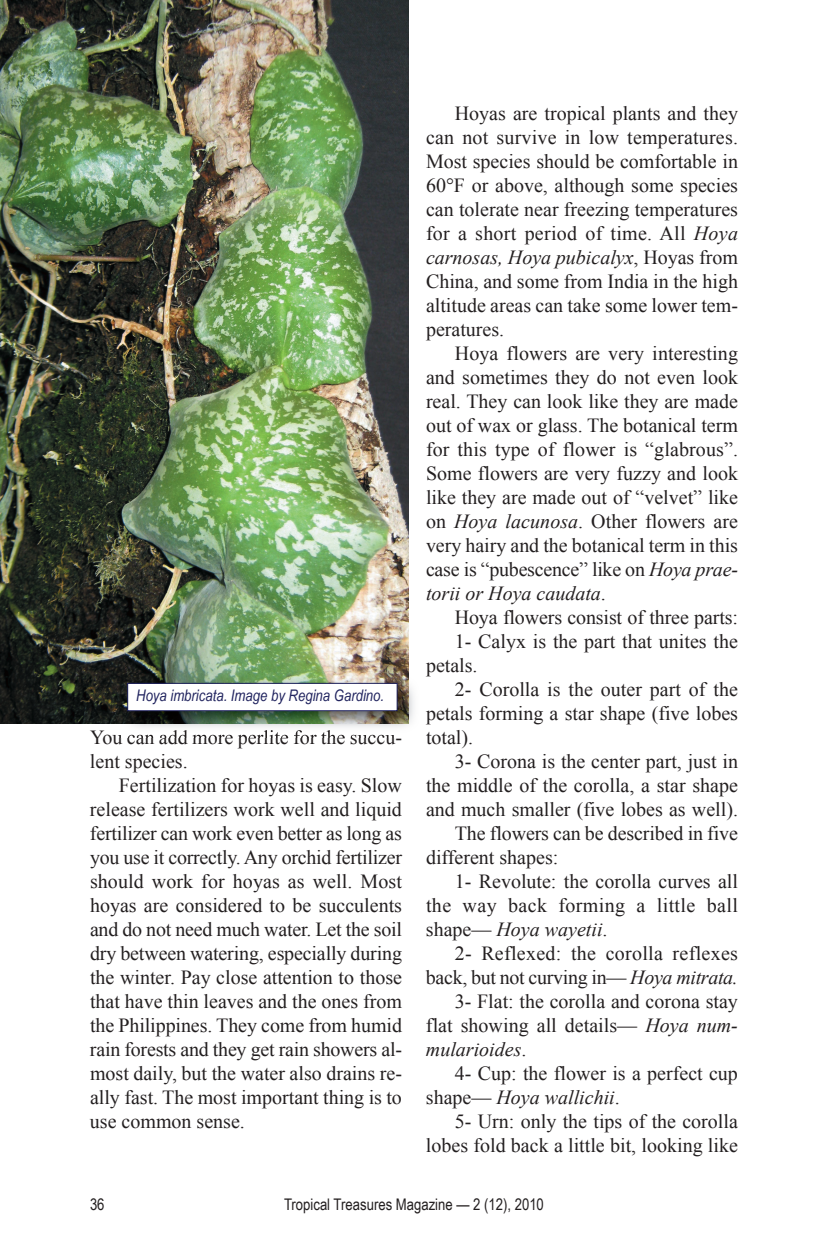
<style>
.page{position:relative;width:828px;height:1260px;background:#fff}
.page>*{position:absolute;margin:0;border:0;box-sizing:border-box;transform-origin:0 0}
.t1{font:20px/24px "Times New Roman";color:#231f20;text-align:justify}
.t2{font:italic 20px "Times New Roman";color:#231f20}
.t3{font:20px "Times New Roman";letter-spacing:.02em;color:#231f20}
.t4{font:16px "Arial Narrow";color:#231f20}
.t5{font:italic 16px "Arial Narrow";color:#21245f}
.s1{font-style:italic}
.s2{font-style:normal}
</style>
<div class="page">
<img style="left:0;top:0;width:409px;height:674px">
<img style="left:0;top:674px;width:118px;height:50px">
<img style="left:118px;top:674px;width:296px;height:64px">
<img style="left:118px;top:731px;width:37px;height:7px">
<div style="left:128px;top:684px;width:269px;height:26px;background:#fff"></div>
<div style="left:127px;top:683px;width:271px;height:28px;border:1px solid #21245f"></div>
<p class="t5" style="left:136px;top:686px;width:249px">Hoya imbricata. Image by Regina Gardino.</p>
<p class="t1" style="left:90px;top:725px;width:314px">You can add more perlite for the succu&shy;lent species.</p>
<p class="t1" style="left:90px;top:773px;width:314px;text-indent:29px">Fertilization for hoyas is easy. Slow release fertilizers work well and liquid fertilizer can work even better as long as you use it correctly. Any orchid fertilizer should work for hoyas as well. Most hoyas are considered to be succulents and do not need much water. Let the soil dry between watering, especially during the winter. Pay close attention to those that have thin leaves and the ones from the Philippines. They come from humid rain forests and they get rain showers al&shy;most daily, but the water also drains re&shy;ally fast. The most important thing is to use common sense.</p>
<p class="t1" style="left:426px;top:101px;width:314px;text-indent:29px">Hoyas are tropical plants and they can not survive in low temperatures.<br>Most species should be comfortable in 60°F or above, although some species can tolerate near freezing temperatures for a short period of time. All <span class="s1">Hoya carnosas, Hoya pubicalyx</span>, Hoyas from China, and some from India in the high altitude areas can take some lower tem&shy;peratures.</p>
<p class="t1" style="left:426px;top:341px;width:314px;text-indent:29px">Hoya flowers are very interesting and sometimes they do not even look real. They can look like they are made out of wax or glass. The botanical term for this type of flower is “glabrous”.<br>Some flowers are very fuzzy and look like they are made out of “velvet” like on <span class="s1">Hoya lacunosa</span>. Other flowers are very hairy and the botanical term in this case is “pubescence” like on <span class="s1">Hoya prae&shy;torii or Hoya caudata</span>.</p>
<p class="t1" style="left:455px;top:605px;width:285px">Hoya flowers consist of three parts:</p>
<p class="t1" style="left:455px;top:629px;width:285px">1- Calyx is the part that unites the</p>
<p class="t1" style="left:426px;top:653px;width:53px">petals.</p>
<p class="t1" style="left:455px;top:677px;width:285px">2- Corolla is the outer part of the</p>
<p class="t1" style="left:426px;top:701px;width:313px">petals forming a star shape (five lobes</p>
<p class="t1" style="left:426px;top:725px;width:49px">total).</p>
<p class="t1" style="left:455px;top:749px;width:285px">3- Corona is the center part, just in</p>
<p class="t1" style="left:426px;top:773px;width:314px">the middle of the corolla, a star shape</p>
<p class="t1" style="left:426px;top:797px;width:313px">and much smaller (five lobes as well).</p>
<p class="t1" style="left:455px;top:821px;width:285px">The flowers can be described in five</p>
<p class="t1" style="left:426px;top:845px;width:134px">different shapes:</p>
<p class="t1" style="left:455px;top:869px;width:285px">1- Revolute: the corolla curves all</p>
<p class="t3" style="left:426px;top:894px;width:313px">the way back forming a little ball</p>
<p class="t2" style="left:426px;top:918px;width:183px"><span class="s2">shape—</span> Hoya wayetii<span class="s2">.</span></p>
<p class="t1" style="left:455px;top:941px;width:285px">2- Reflexed: the corolla reflexes</p>
<p class="t1" style="left:426px;top:965px;width:314px">back, but not curving in— <span class="s1">Hoya mitrata.</span></p>
<p class="t1" style="left:455px;top:989px;width:285px">3- Flat: the corolla and corona stay</p>
<p class="t1" style="left:426px;top:1013px;width:314px">flat showing all details— <span class="s1">Hoya num-</span></p>
<p class="t2" style="left:426px;top:1038px;width:102px">mularioides<span class="s2">.</span></p>
<p class="t1" style="left:455px;top:1061px;width:285px">4- Cup: the flower is a perfect cup</p>
<p class="t2" style="left:426px;top:1086px;width:195px"><span class="s2">shape—</span> Hoya wallichii<span class="s2">.</span></p>
<p class="t1" style="left:455px;top:1109px;width:285px">5- Urn: only the tips of the corolla</p>
<p class="t1" style="left:426px;top:1133px;width:313px">lobes fold back a little bit, looking like</p>
<p class="t4" style="left:90px;top:1195px;width:16px">36</p>
<p class="t4" style="left:284px;top:1195px;width:261px">Tropical Treasures magazine — 2 (12), 2010</p>
</div>
